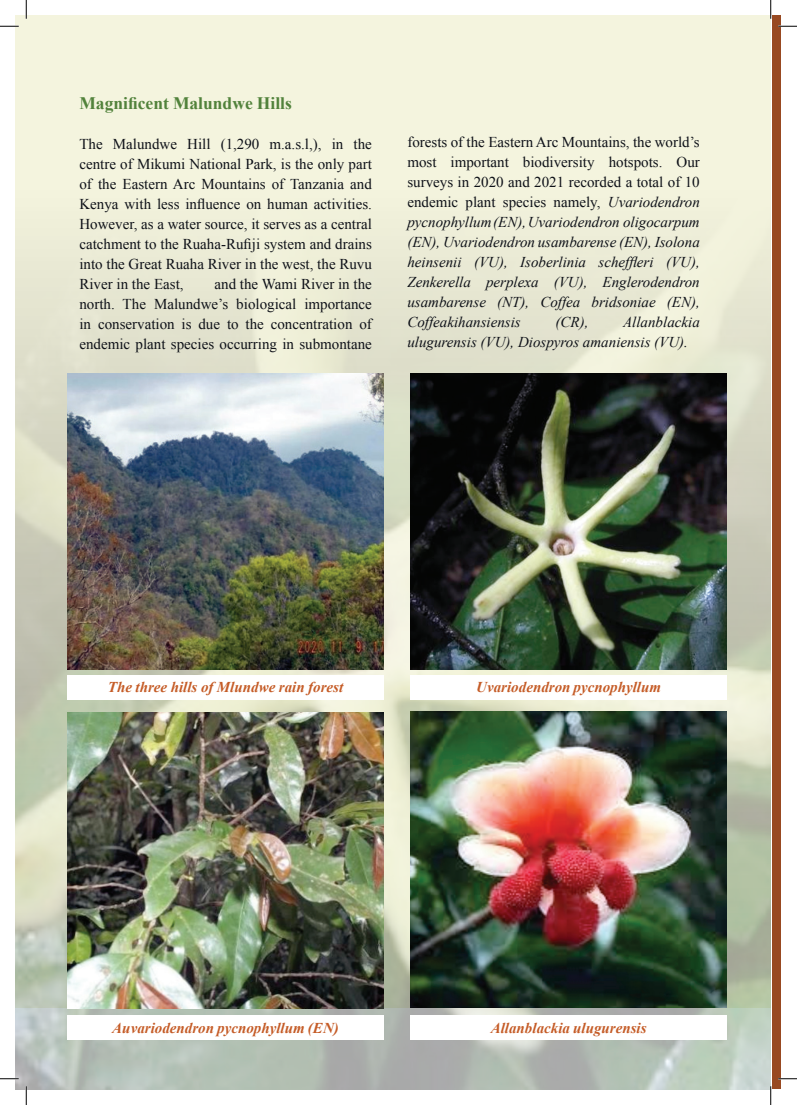
<style>
.page{position:relative;width:797px;height:1105px;background:#fff}
.page>*{position:absolute;margin:0;border:0;box-sizing:border-box;transform-origin:0 0}
.t1{font:700 17.5px "Times New Roman";color:#51823b}
.t2{font:15px/20px "Times New Roman";color:#0e1118;text-align:justify}
.t3{font:italic 15px/20px "Times New Roman";color:#0e1118;text-align:justify}
.t4{font:italic 700 15px "Times New Roman";color:#c55c27}
.s1{font-style:normal}
</style>
<div class="page">
<div style="left:772px;top:16px;width:9px;height:1073px;background:#984921"></div>
<img style="left:16px;top:17px;width:754px;height:1072px">
<div style="left:67px;top:675px;width:317px;height:25px;background:#fff"></div>
<div style="left:410px;top:675px;width:317px;height:25px;background:#fff"></div>
<div style="left:67px;top:1015px;width:317px;height:25px;background:#fff"></div>
<div style="left:410px;top:1015px;width:317px;height:25px;background:#fff"></div>
<img style="left:67px;top:373px;width:317px;height:296px">
<img style="left:67px;top:712px;width:317px;height:296px">
<img style="left:410px;top:373px;width:317px;height:296px">
<img style="left:410px;top:712px;width:317px;height:296px">
<svg style="left:0;top:25px;width:19px;height:2px"></svg>
<svg style="left:778px;top:25px;width:19px;height:2px"></svg>
<svg style="left:0;top:1078px;width:19px;height:1px"></svg>
<svg style="left:778px;top:1078px;width:19px;height:1px"></svg>
<svg style="left:25px;top:0;width:2px;height:19px"></svg>
<svg style="left:25px;top:1086px;width:2px;height:19px"></svg>
<svg style="left:770px;top:0;width:1px;height:19px"></svg>
<svg style="left:770px;top:1086px;width:1px;height:19px"></svg>
<p class="t1" style="left:79px;top:91px;width:214px">Magnificent Malundwe Hills</p>
<p class="t2" style="left:79px;top:134px;width:294px">The Malundwe Hill (1,290 m.a.s.l,), in the centre of Mikumi National Park, is the only part of the Eastern Arc Mountains of Tanzania and Kenya with less influence on human activities.<br>However, as a water source, it serves as a central catchment to the Ruaha-Rufiji system and drains into the Great Ruaha River in the west, the Ruvu River in the East,</p>
<p class="t2" style="left:79px;top:274px;width:294px;text-indent:135px">and the Wami River in the north. The Malundwe’s biological importance in conservation is due to the concentration of endemic plant species occurring in submontane</p>
<p class="t3" style="left:407px;top:131px;width:294px"><span class="s1">forests of the Eastern Arc Mountains, the world’s most important biodiversity hotspots. Our surveys in 2020 and 2021 recorded a total of 10 endemic plant species namely,</span> Uvariodendron pycnophyllum (EN), Uvariodendron oligocarpum (EN), Uvariodendron usambarense (EN), Isolona heinsenii (VU), Isoberlinia scheffleri (VU), Zenkerella perplexa (VU), Englerodendron usambarense (NT), Coffea bridsoniae (EN), Coffeakihansiensis</p>
<p class="t3" style="left:407px;top:311px;width:294px;text-indent:216px">Allanblackia ulugurensis (VU), Diospyros amaniensis (VU).</p>
<p class="t3" style="left:555px;top:311px;width:34px">(CR),</p>
<p class="t4" style="left:108px;top:677px;width:237px">The three hills of Mlundwe rain forest</p>
<p class="t4" style="left:476px;top:677px;width:186px">Uvariodendron pycnophyllum</p>
<p class="t4" style="left:112px;top:1017px;width:228px">Auvariodendron pycnophyllum (EN)</p>
<p class="t4" style="left:491px;top:1017px;width:157px">Allanblackia ulugurensis</p>
</div>
